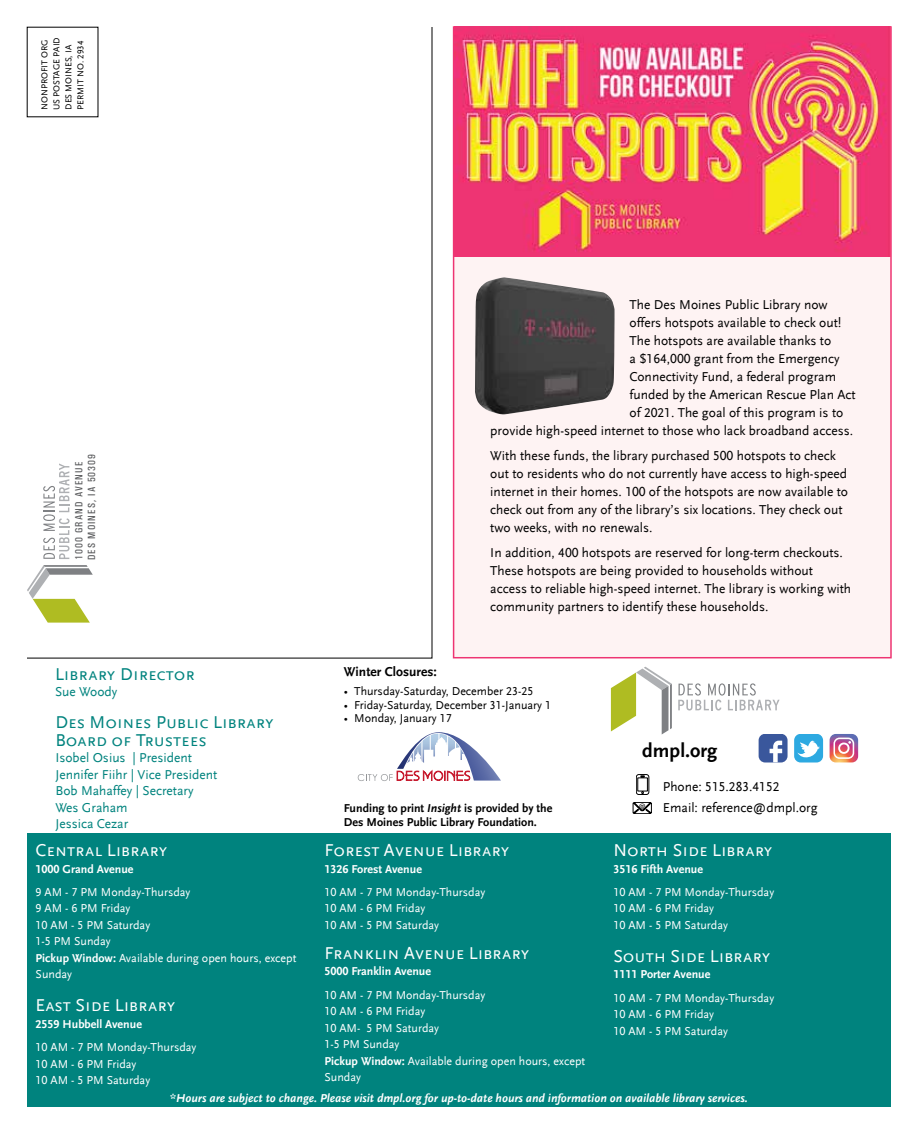
<style>
.page{position:relative;width:918px;height:1134px;background:#fff}
.page>*{position:absolute;margin:0;border:0;box-sizing:border-box;transform-origin:0 0}
.t1{font:700 19.95px "Scala Sans LF";color:#000}
.t2{font:18px "Scala Sans LF Caps";color:#fff}
.t3{font:18px/18px "Scala Sans LF Caps";color:#00837e}
.t4{font:13.5px/18px "Scala Sans LF";color:#000}
.t5{font:13.5px/16.5px "Scala Sans LF";color:#00837e}
.t6{font:700 13.5px "Scala Sans LF";color:#000}
.t7{font:12px/16.5px "Scala Sans LF";color:#fff}
.t8{font:italic 700 12px "Scala Sans LF";color:#fff}
.t9{font:700 12px "Scala Sans LF";color:#fff}
.t10{font:12px "Scala Sans LF";color:#000}
.t11{font:700 12px/13.5px "Scala Sans LF";color:#000}
.t12{font:500 10.5px/12.6px "Univers Condensed";letter-spacing:.1em;color:#58595b}
.t13{font:9px/12px "Scala Sans LF";color:#000}
.t14{font:700 condensed 6.15px "Swiss 721 BT";color:#000}
.s1{font-weight:700}
.s2{font-style:italic}
</style>
<div class="page">
<div style="left:453px;top:26px;width:439px;height:632px;background:#fef3f3;border:2px solid #ee3472"></div>
<svg style="left:26px;top:26px;width:407px;height:633px"></svg>
<svg style="left:43px;top:463px;width:27px;height:96px"></svg>
<svg style="left:27px;top:565px;width:66px;height:58px"></svg>
<div style="left:27px;top:834px;width:864px;height:273px;background:#00837e"></div>
<svg style="left:358px;top:732px;width:143px;height:49px"></svg>
<svg style="left:636px;top:774px;width:13px;height:21px"></svg>
<svg style="left:633px;top:802px;width:19px;height:12px"></svg>
<svg style="left:678px;top:683px;width:102px;height:28px"></svg>
<svg style="left:611px;top:667px;width:61px;height:67px"></svg>
<svg style="left:830px;top:734px;width:28px;height:28px"></svg>
<svg style="left:794px;top:734px;width:29px;height:29px"></svg>
<svg style="left:759px;top:734px;width:29px;height:29px"></svg>
<img style="left:455px;top:27px;width:436px;height:229px">
<img style="left:475px;top:277px;width:140px;height:137px">
<p class="t13" style="left:39px;top:110px;width:74px;rotate:-90deg">NONPROFIT ORG<br>US POSTAGE PAID<br>DES MOINES, IA<br>PERMIT NO. 2934</p>
<p class="t12" style="left:73px;top:560px;width:108px;rotate:-90deg">1000 GRAND AVENUE<br>DES MOINES, IA 50309</p>
<h2 class="t3" style="left:55px;top:665px;width:141px">Library Director</h2>
<p class="t5" style="left:55px;top:684px;width:64px">Sue Woody</p>
<h2 class="t3" style="left:55px;top:713px;width:220px">Des Moines Public Library<br>Board of Trustees</h2>
<p class="t5" style="left:55px;top:750px;width:163px">Isobel Osius | President<br>Jennifer Fiihr | Vice President<br>Bob Mahaffey | Secretary<br>Wes Graham<br>Jessica Cezar</p>
<h2 class="t2" style="left:36px;top:841px;width:133px">Central Library</h2>
<p class="t9" style="left:36px;top:862px;width:99px">1000 Grand Avenue</p>
<p class="t7" style="left:36px;top:884px;width:262px">9 AM - 7 PM Monday-Thursday<br>9 AM - 6 PM Friday<br>10 AM - 5 PM Saturday<br>1-5 PM Sunday<br><span class="s1">Pickup Window:</span> Available during open hours, except<br>Sunday</p>
<h2 class="t2" style="left:36px;top:996px;width:141px">East Side Library</h2>
<p class="t9" style="left:36px;top:1018px;width:108px">2559 Hubbell Avenue</p>
<p class="t7" style="left:36px;top:1039px;width:162px">10 AM - 7 PM Monday-Thursday<br>10 AM - 6 PM Friday<br>10 AM - 5 PM Saturday</p>
<p class="t4" style="left:630px;top:296px;width:199px">The Des Moines Public Library now</p>
<p class="t4" style="left:630px;top:314px;width:213px">offers hotspots available to check out!</p>
<p class="t4" style="left:630px;top:332px;width:203px">The hotspots are available thanks to</p>
<p class="t4" style="left:630px;top:350px;width:212px">a $164,000 grant from the Emergency</p>
<p class="t4" style="left:630px;top:368px;width:208px">Connectivity Fund, a federal program</p>
<p class="t4" style="left:630px;top:386px;width:227px">funded by the American Rescue Plan Act</p>
<p class="t4" style="left:630px;top:404px;width:215px">of 2021. The goal of this program is to</p>
<p class="t4" style="left:490px;top:422px;width:364px">provide high-speed internet to those who lack broadband access.</p>
<p class="t4" style="left:490px;top:447px;width:359px">With these funds, the library purchased 500 hotspots to check out to residents who do not currently have access to high-speed internet in their homes. 100 of the hotspots are now available to check out from any of the library’s six locations. They check out two weeks, with no renewals.</p>
<p class="t4" style="left:490px;top:544px;width:362px">In addition, 400 hotspots are reserved for long-term checkouts.<br>These hotspots are being provided to households without access to reliable high-speed internet. The library is working with community partners to identify these households.</p>
<p class="t6" style="left:344px;top:665px;width:94px">Winter Closures:</p>
<p class="t10" style="left:344px;top:685px;width:191px">• Thursday-Saturday, December 23-25</p>
<p class="t10" style="left:344px;top:698px;width:209px">• Friday-Saturday, December 31-January 1</p>
<p class="t10" style="left:344px;top:712px;width:109px">• Monday, January 17</p>
<p class="t11" style="left:344px;top:802px;width:210px">Funding to print <span class="s2">Insight</span> is provided by the<br>Des Moines Public Library Foundation.</p>
<h2 class="t2" style="left:325px;top:841px;width:186px">Forest Avenue Library</h2>
<p class="t9" style="left:325px;top:862px;width:99px">1326 Forest Avenue</p>
<p class="t7" style="left:325px;top:884px;width:162px">10 AM - 7 PM Monday-Thursday<br>10 AM - 6 PM Friday<br>10 AM - 5 PM Saturday</p>
<h2 class="t2" style="left:325px;top:943px;width:206px">Franklin Avenue Library</h2>
<p class="t9" style="left:325px;top:965px;width:108px">5000 Franklin Avenue</p>
<p class="t7" style="left:325px;top:987px;width:262px">10 AM - 7 PM Monday-Thursday<br>10 AM - 6 PM Friday<br>10 AM- 5 PM Saturday<br>1-5 PM Sunday<br><span class="s1">Pickup Window:</span> Available during open hours, except<br>Sunday</p>
<h1 class="t1" style="left:642px;top:740px;width:77px">dmpl.org</h1>
<p class="t14" style="left:639px;top:802px;width:8px">@</p>
<p class="t4" style="left:663px;top:776px;width:156px;line-height:21.8px">Phone: 515.283.4152<br>Email: reference@dmpl.org</p>
<h2 class="t2" style="left:613px;top:841px;width:161px">North Side Library</h2>
<p class="t9" style="left:613px;top:862px;width:91px">3516 Fifth Avenue</p>
<p class="t7" style="left:613px;top:884px;width:162px">10 AM - 7 PM Monday-Thursday<br>10 AM - 6 PM Friday<br>10 AM - 5 PM Saturday</p>
<h2 class="t2" style="left:613px;top:946px;width:158px">South Side Library</h2>
<p class="t9" style="left:613px;top:968px;width:99px">1111 Porter Avenue</p>
<p class="t7" style="left:613px;top:990px;width:162px">10 AM - 7 PM Monday-Thursday<br>10 AM - 6 PM Friday<br>10 AM - 5 PM Saturday</p>
<p class="t8" style="left:170px;top:1092px;width:579px">*Hours are subject to change. Please visit dmpl.org for up-to-date hours and information on available library services.</p>
</div>
